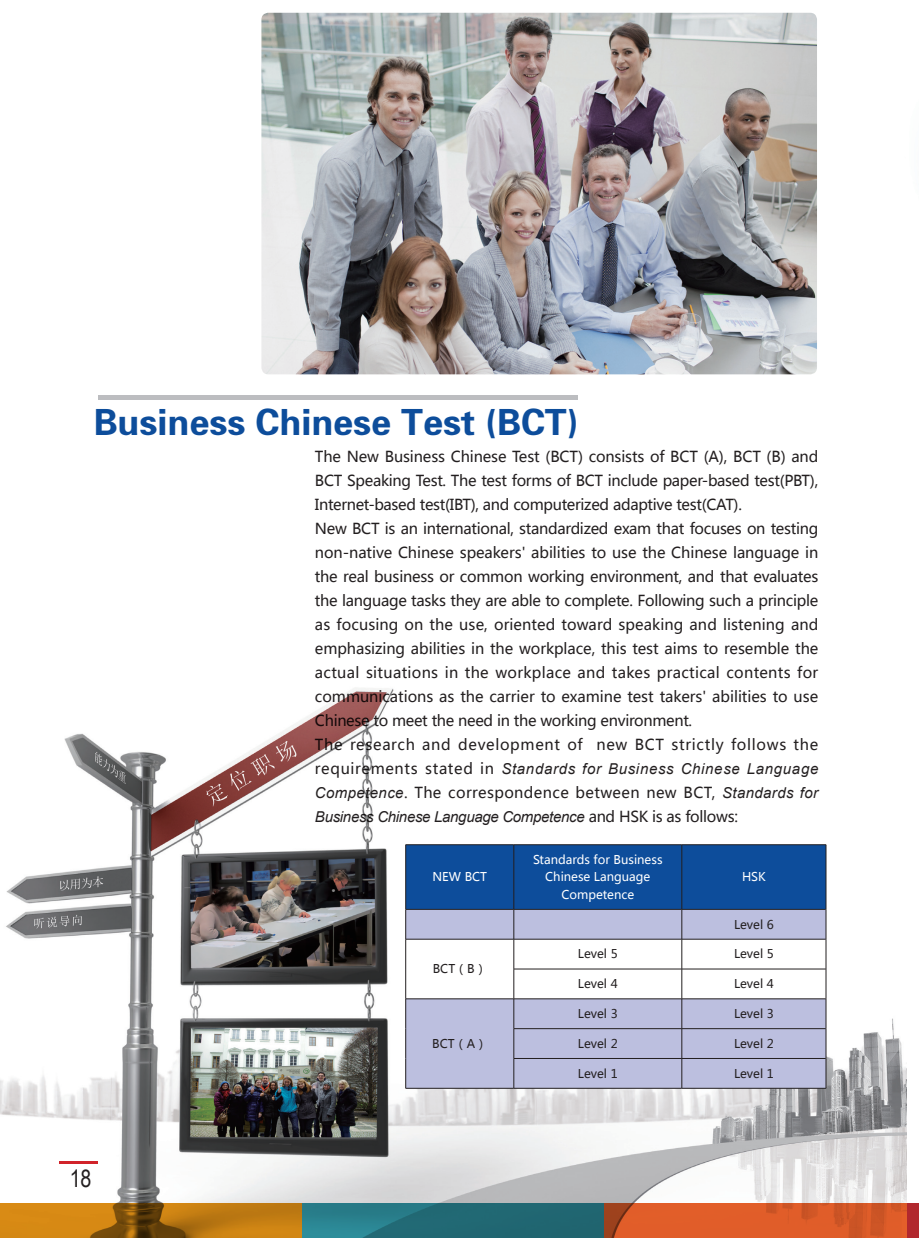
<style>
.page{position:relative;width:919px;height:1238px;background:#fff}
.page>*{position:absolute;margin:0;border:0;box-sizing:border-box;transform-origin:0 0}
.t1{font:36px "FZDHTJW GB1 0";color:#0d4d9b}
.t2{font:24px "Arial Narrow";color:#231f20}
.t3{font:15px/24px "Microsoft Ya Hei";letter-spacing:-.01em;color:#231f20}
.t4{font:italic 15px "Arial";letter-spacing:.045em;color:#231f20}
.t5{font:15px "Microsoft Ya Hei";letter-spacing:.025em;color:#231f20}
.t6{font:italic 15px "Arial";letter-spacing:-.02em;color:#231f20}
.t7{font:12px "Microsoft Ya Hei";color:#231f20}
.t8{font:12px/17.4px "Microsoft Ya Hei";color:#fff;text-align:center}
.s1{font-family:"Microsoft Ya Hei";font-style:normal}
.s2{font-family:"Arial";font-style:italic}
</style>
<div class="page">
<div style="left:906px;top:1202px;width:12px;height:35px;background:#b1282e"></div>
<img style="left:261px;top:13px;width:556px;height:361px">
<div style="left:98px;top:395px;width:479px;height:5px;background:#bcbdc0"></div>
<img style="left:0;top:688px;width:906px;height:549px">
<div style="left:406px;top:845px;width:419px;height:64px;background:#0d4d9b"></div>
<svg style="left:406px;top:910px;width:419px;height:177px;fill:#bcbfdf"></svg>
<hr style="left:405px;top:909px;width:1px;height:30px;background:#231f20">
<hr style="left:825px;top:909px;width:1px;height:30px;background:#231f20">
<svg style="left:405px;top:939px;width:1px;height:29px"></svg>
<hr style="left:405px;top:968px;width:1px;height:30px;background:#231f20">
<svg style="left:825px;top:939px;width:1px;height:29px"></svg>
<hr style="left:825px;top:968px;width:1px;height:30px;background:#231f20">
<hr style="left:405px;top:998px;width:1px;height:30px;background:#231f20">
<hr style="left:405px;top:1028px;width:1px;height:30px;background:#231f20">
<svg style="left:405px;top:1058px;width:1px;height:29px"></svg>
<hr style="left:405px;top:1087px;width:109px;height:1px;background:#231f20">
<hr style="left:825px;top:998px;width:1px;height:30px;background:#231f20">
<hr style="left:825px;top:1028px;width:1px;height:30px;background:#231f20">
<svg style="left:825px;top:1058px;width:1px;height:29px"></svg>
<hr style="left:514px;top:1087px;width:167px;height:1px;background:#231f20">
<hr style="left:681px;top:1087px;width:145px;height:1px;background:#231f20">
<hr style="left:513px;top:909px;width:1px;height:30px;background:#231f20">
<hr style="left:681px;top:909px;width:1px;height:30px;background:#231f20">
<hr style="left:406px;top:938px;width:108px;height:1px;background:#231f20">
<hr style="left:514px;top:938px;width:167px;height:1px;background:#231f20">
<hr style="left:681px;top:938px;width:144px;height:1px;background:#231f20">
<hr style="left:513px;top:968px;width:168px;height:1px;background:#231f20">
<svg style="left:513px;top:939px;width:1px;height:59px"></svg>
<hr style="left:681px;top:968px;width:144px;height:1px;background:#231f20">
<svg style="left:681px;top:939px;width:1px;height:59px"></svg>
<hr style="left:406px;top:998px;width:108px;height:1px;background:#231f20">
<hr style="left:514px;top:998px;width:167px;height:1px;background:#231f20">
<hr style="left:513px;top:998px;width:1px;height:30px;background:#231f20">
<hr style="left:681px;top:998px;width:144px;height:1px;background:#231f20">
<hr style="left:681px;top:998px;width:1px;height:30px;background:#231f20">
<hr style="left:513px;top:1028px;width:168px;height:1px;background:#231f20">
<hr style="left:513px;top:1028px;width:1px;height:30px;background:#231f20">
<hr style="left:681px;top:1028px;width:144px;height:1px;background:#231f20">
<hr style="left:681px;top:1028px;width:1px;height:30px;background:#231f20">
<hr style="left:513px;top:1058px;width:168px;height:1px;background:#231f20">
<svg style="left:513px;top:1058px;width:1px;height:29px"></svg>
<hr style="left:681px;top:1058px;width:144px;height:1px;background:#231f20">
<svg style="left:681px;top:1058px;width:1px;height:29px"></svg>
<hr style="left:405px;top:844px;width:109px;height:1px;background:#231f20">
<hr style="left:405px;top:845px;width:1px;height:64px;background:#231f20">
<hr style="left:514px;top:844px;width:167px;height:1px;background:#231f20">
<hr style="left:681px;top:844px;width:145px;height:1px;background:#231f20">
<hr style="left:825px;top:845px;width:1px;height:64px;background:#231f20">
<hr style="left:513px;top:845px;width:1px;height:64px;background:#231f20">
<hr style="left:681px;top:845px;width:1px;height:64px;background:#231f20">
<hr style="left:406px;top:909px;width:108px;height:1px;background:#231f20">
<hr style="left:514px;top:909px;width:167px;height:1px;background:#231f20">
<hr style="left:681px;top:909px;width:144px;height:1px;background:#231f20">
<h1 class="t1" style="left:94px;top:403px;width:486px">Business Chinese Test (BCT)</h1>
<p class="t3" style="left:315px;top:444px;width:505px">The New Business Chinese Test (BCT) consists of BCT (A), BCT (B) and BCT Speaking Test. The test forms of BCT include paper-based test(PBT), Internet-based test(IBT), and computerized adaptive test(CAT).<br>New BCT is an international, standardized exam that focuses on testing non-native Chinese speakers' abilities to use the Chinese language in the real business or common working environment, and that evaluates the language tasks they are able to complete. Following such a principle as focusing on the use, oriented toward speaking and listening and emphasizing abilities in the workplace, this test aims to resemble the actual situations in the workplace and takes practical contents for communications as the carrier to examine test takers' abilities to use Chinese to meet the need in the working environment.<br>The research and development of new BCT strictly follows the</p>
<p class="t4" style="left:315px;top:758px;width:505px"><span class="s1">requirements stated in</span> Standards for Business Chinese Language</p>
<p class="t5" style="left:315px;top:782px;width:504px"><span class="s2">Competence</span>. The correspondence between new BCT, <span class="s2">Standards for</span></p>
<p class="t6" style="left:315px;top:806px;width:424px">Business Chinese Language Competence <span class="s1">and HSK is as follows:</span></p>
<h2 class="t2" style="left:70px;top:1161px;width:23px">18</h2>
<p class="t8" style="left:432px;top:867px;width:56px">NEW BCT</p>
<p class="t7" style="left:433px;top:960px;width:55px">BCT（B）</p>
<p class="t7" style="left:432px;top:1035px;width:56px">BCT（A）</p>
<p class="t8" style="left:533px;top:850px;width:131px">Standards for Business<br>Chinese Language<br>Competence</p>
<p class="t8" style="left:742px;top:867px;width:25px">HSK</p>
<p class="t7" style="left:734px;top:916px;width:41px">Level 6</p>
<p class="t7" style="left:578px;top:945px;width:41px">Level 5</p>
<p class="t7" style="left:734px;top:945px;width:41px">Level 5</p>
<p class="t7" style="left:578px;top:975px;width:41px">Level 4</p>
<p class="t7" style="left:734px;top:975px;width:41px">Level 4</p>
<p class="t7" style="left:578px;top:1005px;width:41px">Level 3</p>
<p class="t7" style="left:734px;top:1005px;width:41px">Level 3</p>
<p class="t7" style="left:578px;top:1035px;width:41px">Level 2</p>
<p class="t7" style="left:734px;top:1035px;width:41px">Level 2</p>
<p class="t7" style="left:578px;top:1065px;width:41px">Level 1</p>
<p class="t7" style="left:734px;top:1065px;width:41px">Level 1</p>
</div>
